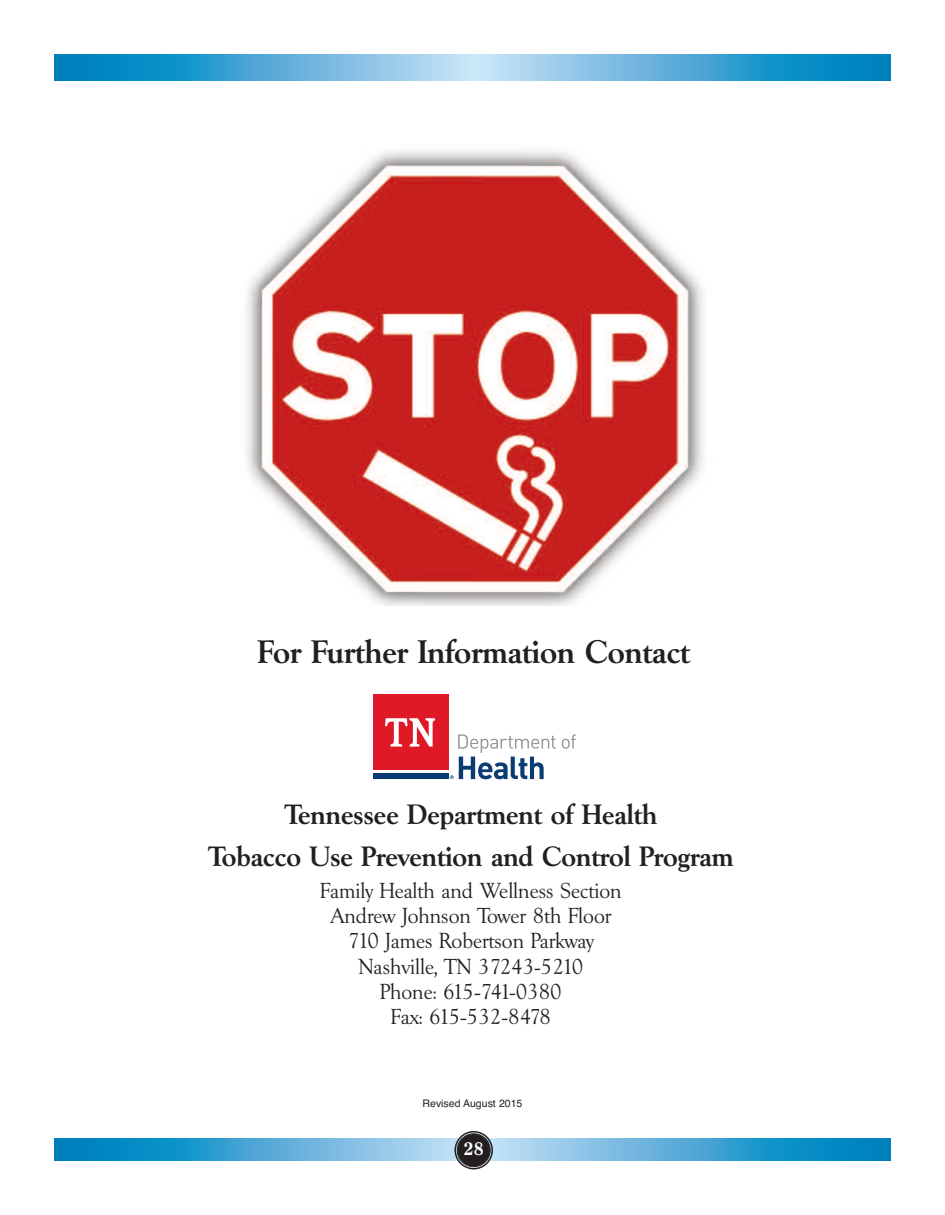
<style>
.page{position:relative;width:945px;height:1215px;background:#fff}
.page>*{position:absolute;margin:0;border:0;box-sizing:border-box;transform-origin:0 0}
.t1{font:700 31.5px "Goudy Serial";color:#231f20}
.t2{font:700 27px/41.7px "Goudy Serial";color:#231f20;text-align:center}
.t3{font:21px/25.2px "Goudy Serial";color:#231f20;text-align:center}
.t4{font:800 18px "Clearface";color:#fff}
.t5{font:10.5px "Helvetica";color:#231f20}
</style>
<div class="page">
<svg style="left:54px;top:54px;width:837px;height:27px;background:#54acd8"></svg>
<svg style="left:54px;top:1139px;width:837px;height:22px;background:#4ea9d6"></svg>
<svg style="left:454px;top:1131px;width:40px;height:39px"></svg>
<svg style="left:562px;top:734px;width:14px;height:15px"></svg>
<div style="left:373px;top:695px;width:76px;height:75px;background:#df1926"></div>
<div style="left:373px;top:773px;width:76px;height:6px;background:#093c73"></div>
<svg style="left:385px;top:718px;width:50px;height:29px"></svg>
<svg style="left:450px;top:734px;width:106px;height:45px"></svg>
<img style="left:246px;top:150px;width:458px;height:456px">
<h1 class="t1" style="left:258px;top:628px;width:433px">For Further Information Contact</h1>
<p class="t2" style="left:208px;top:793px;width:527px">Tennessee Department of Health<br>Tobacco Use Prevention and Control Program</p>
<p class="t3" style="left:320px;top:878px;width:303px">Family Health and Wellness Section<br>Andrew Johnson Tower 8th Floor<br>710 James Robertson Parkway<br>Nashville, TN 37243-5210<br>Phone: 615-741-0380<br>Fax: 615-532-8478</p>
<p class="t5" style="left:423px;top:1098px;width:101px">Revised August 2015</p>
<p class="t4" style="left:464px;top:1141px;width:22px">28</p>
</div>
